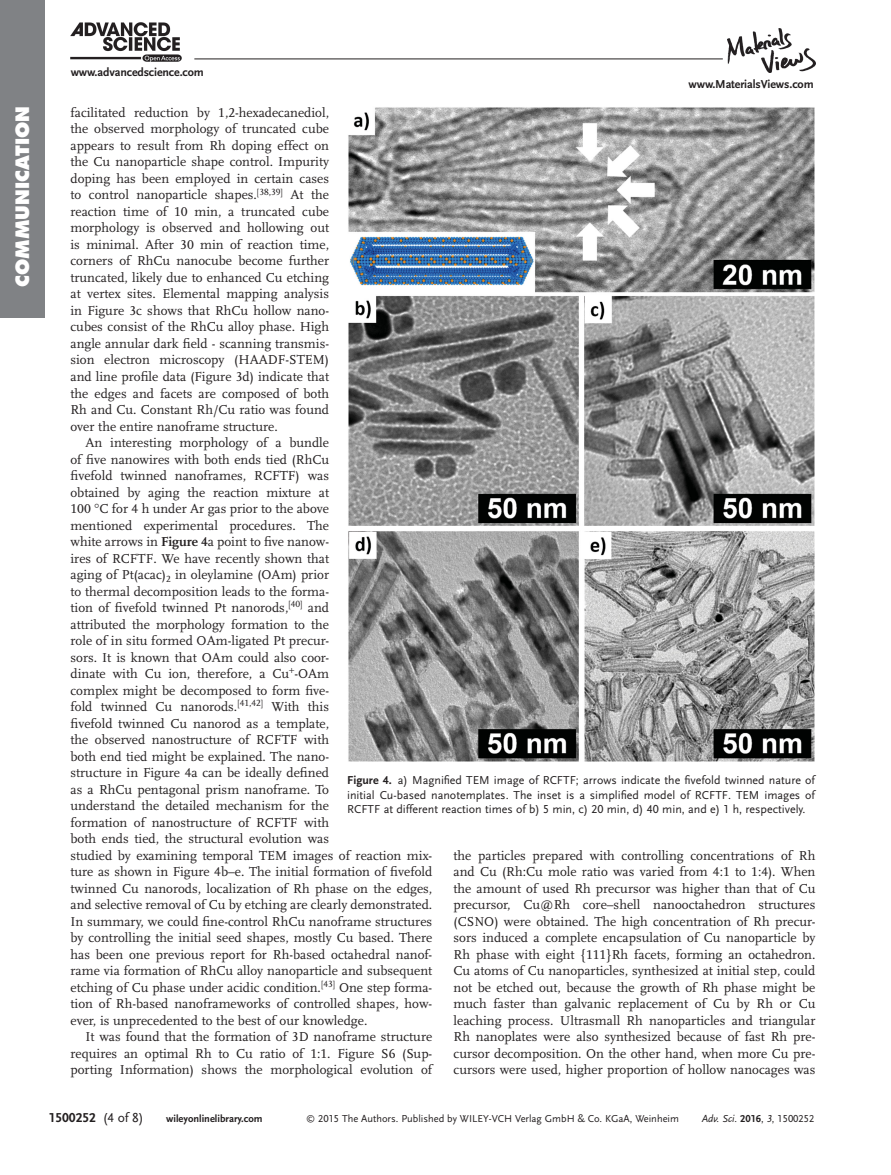
<style>
.page{position:relative;width:891px;height:1175px;background:#fff}
.page>*{position:absolute;margin:0;border:0;box-sizing:border-box;transform-origin:0 0}
.t1{font:800 18px "Futura";letter-spacing:.005em;color:#fff}
.t2{font:13.5px/16.5px "Scala LF";color:#231f20;text-align:justify}
.t3{font:700 13.5px "Scala Sans LF";color:#231f20}
.t4{font:12px/14.2px "Scala Sans LF";color:#231f20;text-align:justify}
.t5{font:700 12px "Scala Sans LF";letter-spacing:-.01em;color:#231f20}
.t6{font:10.5px "Scala Sans LF";color:#231f20}
.t7{font:700 10.5px "Scala Sans LF";color:#231f20}
.t8{font:italic 10.5px "Scala Sans LF";color:#231f20}
.s1{font-weight:700}
.s2{font-weight:400}
.s3{font-size:9px}
.s4{font-weight:700;font-style:normal}
.s5{font-style:normal}
</style>
<div class="page">
<div style="left:0;top:0;width:45px;height:317px;background:#808285"></div>
<img style="left:727px;top:28px;width:88px;height:45px">
<hr style="left:194px;top:59px;width:529px;height:1px;background:#231f20">
<img style="left:70px;top:22px;width:112px;height:40px">
<img style="left:348px;top:107px;width:467px;height:655px">
<h1 class="t1" style="left:15px;top:287px;width:183px;rotate:-90deg">COMMUNICATION</h1>
<p class="t5" style="left:71px;top:66px;width:135px">www.advancedscience.com</p>
<p class="t5" style="left:689px;top:79px;width:127px">www.MaterialsViews.com</p>
<p class="t2" style="left:71px;top:105px;width:260px">facilitated reduction by 1,2-hexadecanediol, the observed morphology of truncated cube appears to result from Rh doping effect on the Cu nanoparticle shape control. Impurity doping has been employed in certain cases to control nanoparticle shapes. <sup>[</sup> <sup>38,39</sup> <sup>]</sup> At the reaction time of 10 min, a truncated cube morphology is observed and hollowing out is minimal. After 30 min of reaction time, corners of RhCu nanocube become further truncated, likely due to enhanced Cu etching at vertex sites. Elemental mapping analysis in Figure 3 c shows that RhCu hollow nano&shy;cubes consist of the RhCu alloy phase. High angle annular dark field - scanning transmis&shy;sion electron microscopy (HAADF-STEM) and line profile data (Figure 3 d) indicate that the edges and facets are composed of both Rh and Cu. Constant Rh/Cu ratio was found over the entire nanoframe structure.</p>
<p class="t2" style="left:71px;top:435px;width:363px;text-align:left;text-indent:15px">An interesting morphology of a bundle<br>of five nanowires with both ends tied (RhCu<br>fivefold twinned nanoframes, RCFTF) was<br>obtained by aging the reaction mixture at<br>100 C for 4 h under Ar gas prior to the above<br>mentioned experimental procedures. The<br>white arrows in <span class="s1">Figure 4</span> a point to five nanow-<br>ires of RCFTF. We have recently shown that<br>aging of Pt(acac) <sub>2</sub> in oleylamine (OAm) prior<br>to thermal decomposition leads to the forma-<br>tion of fivefold twinned Pt nanorods, <sup>[</sup> <sup>40</sup> <sup>]</sup> and<br>attributed the morphology formation to the<br>role of in situ formed OAm-ligated Pt precur-<br>sors. It is known that OAm could also coor-<br>dinate with Cu ion, therefore, a Cu -OAm<br>complex might be decomposed to form five-<br>fold twinned Cu nanorods. <sup>[</sup> <sup>41,42</sup> <sup>]</sup> With this<br>fivefold twinned Cu nanorod as a template,<br>the observed nanostructure of RCFTF with<br>both end tied might be explained. The nano-<br>structure in Figure 4 a can be ideally defined<br>as a RhCu pentagonal prism nanoframe. To<br>understand the detailed mechanism for the<br>formation of nanostructure of RCFTF with<br>both ends tied, the structural evolution was<br>studied by examining temporal TEM images of reaction mix&shy;ture as shown in Figure 4 b–e. The initial formation of fivefold twinned Cu nanorods, localization of Rh phase on the edges, and selective removal of Cu by etching are clearly demonstrated.<br>In summary, we could fine-control RhCu nanoframe structures by controlling the initial seed shapes, mostly Cu based. There has been one previous report for Rh-based octahedral nanof&shy;rame via formation of RhCu alloy nanoparticle and subsequent etching of Cu phase under acidic condition. <sup>[</sup> <sup>43</sup> <sup>]</sup> One step forma&shy;tion of Rh-based nanoframeworks of controlled shapes, how&shy;ever, is unprecedented to the best of our knowledge.</p>
<p class="t2" style="left:71px;top:1029px;width:363px;text-indent:15px">It was found that the formation of 3D nanoframe structure requires an optimal Rh to Cu ratio of 1:1. Figure S6 (Sup&shy;porting Information) shows the morphological evolution of</p>
<p class="t4" style="left:347px;top:774px;width:469px"><span class="s1">Figure 4.</span> a) Magnified TEM image of RCFTF; arrows indicate the fivefold twinned nature of initial Cu-based nanotemplates. The inset is a simplified model of RCFTF. TEM images of RCFTF at different reaction times of b) 5 min, c) 20 min, d) 40 min, and e) 1 h, respectively.</p>
<p class="t2" style="left:454px;top:847px;width:363px">the particles prepared with controlling concentrations of Rh and Cu (Rh:Cu mole ratio was varied from 4:1 to 1:4). When the amount of used Rh precursor was higher than that of Cu precursor, Cu@Rh core–shell nanooctahedron structures (CSNO) were obtained. The high concentration of Rh precur&shy;sors induced a complete encapsulation of Cu nanoparticle by Rh phase with eight {111}Rh facets, forming an octahedron.<br>Cu atoms of Cu nanoparticles, synthesized at initial step, could not be etched out, because the growth of Rh phase might be much faster than galvanic replacement of Cu by Rh or Cu leaching process. Ultrasmall Rh nanoparticles and triangular Rh nanoplates were also synthesized because of fast Rh pre&shy;cursor decomposition. On the other hand, when more Cu pre&shy;cursors were used, higher proportion of hollow nanocages was</p>
<p class="t3" style="left:49px;top:1111px;width:97px">1500252 <span class="s2">(4 of 8)</span></p>
<p class="t7" style="left:166px;top:1114px;width:98px">wileyonlinelibrary.com</p>
<p class="t6" style="left:306px;top:1114px;width:374px"><span class="s3">©</span> 2015 The Authors. Published by WILEY-VCH Verlag GmbH &amp; Co. KGaA, Weinheim</p>
<p class="t8" style="left:702px;top:1114px;width:114px">Adv. Sci. <span class="s4">2016</span><span class="s5">,</span> 3<span class="s5">, 1500252</span></p>
</div>
